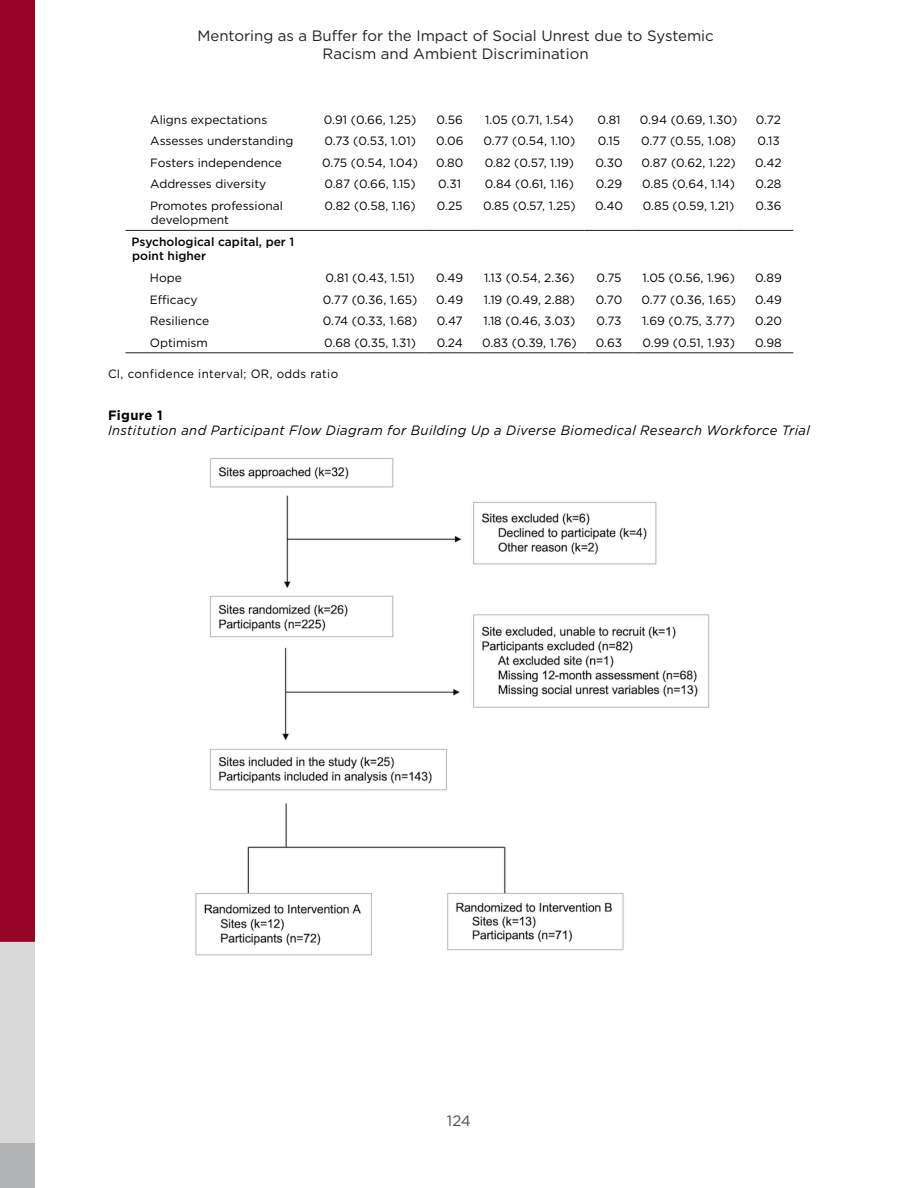
<style>
.page{position:relative;width:918px;height:1188px;background:#fff}
.page>*{position:absolute;margin:0;border:0;box-sizing:border-box;transform-origin:0 0}
.t1{font:15px/18px "Gotham";color:#231f20;text-align:center}
.t2{font:15px "Gotham";color:#4a4c51}
.Figure_Description{font:italic 13.5px "Gotham";letter-spacing:.03em;color:#000}
.Figure_Title{font:700 13.5px "Gotham";letter-spacing:.03em;color:#000}
.APA_Figure_Note{font:12px/14.4px "Gotham";color:#000}
.t3{font:500 12px/14.4px "Gotham";color:#000}
.APA_Figure_Note-2{font:12px "Gotham";letter-spacing:.03em;color:#000}
</style>
<div class="page">
<div style="left:0;top:0;width:35px;height:942px;background:#970526"></div>
<div style="left:0;top:942px;width:35px;height:201px;background:#d9d9da"></div>
<div style="left:0;top:1143px;width:35px;height:45px;background:#b2b3b5"></div>
<hr style="left:126px;top:230px;width:189px;height:1px;background:#231f20">
<hr style="left:315px;top:230px;width:110px;height:1px;background:#231f20">
<hr style="left:425px;top:230px;width:49px;height:1px;background:#231f20">
<hr style="left:474px;top:230px;width:111px;height:1px;background:#231f20">
<hr style="left:585px;top:230px;width:48px;height:1px;background:#231f20">
<hr style="left:633px;top:230px;width:111px;height:1px;background:#231f20">
<hr style="left:744px;top:230px;width:49px;height:1px;background:#231f20">
<hr style="left:126px;top:352px;width:189px;height:1px;background:#231f20">
<hr style="left:315px;top:352px;width:110px;height:1px;background:#231f20">
<hr style="left:425px;top:352px;width:49px;height:1px;background:#231f20">
<hr style="left:474px;top:352px;width:111px;height:1px;background:#231f20">
<hr style="left:585px;top:352px;width:48px;height:1px;background:#231f20">
<hr style="left:633px;top:352px;width:111px;height:1px;background:#231f20">
<hr style="left:744px;top:352px;width:49px;height:1px;background:#231f20">
<img style="left:195px;top:458px;width:515px;height:498px">
<p class="t1" style="left:197px;top:26px;width:518px">Mentoring as a Buffer for the Impact of Social Unrest due to Systemic<br>Racism and Ambient Discrimination</p>
<p class="APA_Figure_Note" style="left:150px;top:112px;width:119px">Aligns expectations</p>
<p class="APA_Figure_Note" style="left:324px;top:112px;width:94px">0.91 (0.66, 1.25)</p>
<p class="APA_Figure_Note" style="left:437px;top:112px;width:28px">0.56</p>
<p class="APA_Figure_Note" style="left:485px;top:112px;width:90px">1.05 (0.71, 1.54)</p>
<p class="APA_Figure_Note" style="left:597px;top:112px;width:25px">0.81</p>
<p class="APA_Figure_Note" style="left:640px;top:112px;width:99px">0.94 (0.69, 1.30)</p>
<p class="APA_Figure_Note" style="left:756px;top:112px;width:27px">0.72</p>
<p class="APA_Figure_Note" style="left:150px;top:133px;width:145px">Assesses understanding</p>
<p class="APA_Figure_Note" style="left:324px;top:133px;width:93px">0.73 (0.53, 1.01)</p>
<p class="APA_Figure_Note" style="left:436px;top:133px;width:29px">0.06</p>
<p class="APA_Figure_Note" style="left:483px;top:133px;width:94px">0.77 (0.54, 1.10)</p>
<p class="APA_Figure_Note" style="left:598px;top:133px;width:24px">0.15</p>
<p class="APA_Figure_Note" style="left:641px;top:133px;width:96px">0.77 (0.55, 1.08)</p>
<p class="APA_Figure_Note" style="left:757px;top:133px;width:24px">0.13</p>
<p class="APA_Figure_Note" style="left:150px;top:155px;width:133px">Fosters independence</p>
<p class="APA_Figure_Note" style="left:322px;top:155px;width:98px">0.75 (0.54, 1.04)</p>
<p class="APA_Figure_Note" style="left:436px;top:155px;width:29px">0.80</p>
<p class="APA_Figure_Note" style="left:485px;top:155px;width:91px">0.82 (0.57, 1.19)</p>
<p class="APA_Figure_Note" style="left:595px;top:155px;width:29px">0.30</p>
<p class="APA_Figure_Note" style="left:642px;top:155px;width:96px">0.87 (0.62, 1.22)</p>
<p class="APA_Figure_Note" style="left:755px;top:155px;width:28px">0.42</p>
<p class="APA_Figure_Note" style="left:150px;top:177px;width:118px">Addresses diversity</p>
<p class="APA_Figure_Note" style="left:324px;top:177px;width:93px">0.87 (0.66, 1.15)</p>
<p class="APA_Figure_Note" style="left:438px;top:177px;width:24px">0.31</p>
<p class="APA_Figure_Note" style="left:485px;top:177px;width:91px">0.84 (0.61, 1.16)</p>
<p class="APA_Figure_Note" style="left:596px;top:177px;width:28px">0.29</p>
<p class="APA_Figure_Note" style="left:642px;top:177px;width:94px">0.85 (0.64, 1.14)</p>
<p class="APA_Figure_Note" style="left:756px;top:177px;width:28px">0.28</p>
<p class="APA_Figure_Note" style="left:150px;top:198px;width:134px">Promotes professional development</p>
<p class="APA_Figure_Note" style="left:324px;top:198px;width:93px">0.82 (0.58, 1.16)</p>
<p class="APA_Figure_Note" style="left:437px;top:198px;width:27px">0.25</p>
<p class="APA_Figure_Note" style="left:483px;top:198px;width:94px">0.85 (0.57, 1.25)</p>
<p class="APA_Figure_Note" style="left:595px;top:198px;width:29px">0.40</p>
<p class="APA_Figure_Note" style="left:643px;top:198px;width:93px">0.85 (0.59, 1.21)</p>
<p class="APA_Figure_Note" style="left:755px;top:198px;width:28px">0.36</p>
<p class="t3" style="left:132px;top:234px;width:164px">Psychological capital, per 1 point higher</p>
<p class="APA_Figure_Note" style="left:150px;top:270px;width:33px">Hope</p>
<p class="APA_Figure_Note" style="left:326px;top:270px;width:91px">0.81 (0.43, 1.51)</p>
<p class="APA_Figure_Note" style="left:436px;top:270px;width:28px">0.49</p>
<p class="APA_Figure_Note" style="left:484px;top:270px;width:92px">1.13 (0.54, 2.36)</p>
<p class="APA_Figure_Note" style="left:596px;top:270px;width:27px">0.75</p>
<p class="APA_Figure_Note" style="left:642px;top:270px;width:94px">1.05 (0.56, 1.96)</p>
<p class="APA_Figure_Note" style="left:755px;top:270px;width:28px">0.89</p>
<p class="APA_Figure_Note" style="left:150px;top:292px;width:49px">Efficacy</p>
<p class="APA_Figure_Note" style="left:323px;top:292px;width:96px">0.77 (0.36, 1.65)</p>
<p class="APA_Figure_Note" style="left:436px;top:292px;width:28px">0.49</p>
<p class="APA_Figure_Note" style="left:484px;top:292px;width:93px">1.19 (0.49, 2.88)</p>
<p class="APA_Figure_Note" style="left:596px;top:292px;width:28px">0.70</p>
<p class="APA_Figure_Note" style="left:641px;top:292px;width:96px">0.77 (0.36, 1.65)</p>
<p class="APA_Figure_Note" style="left:755px;top:292px;width:28px">0.49</p>
<p class="APA_Figure_Note" style="left:150px;top:313px;width:61px">Resilience</p>
<p class="APA_Figure_Note" style="left:323px;top:313px;width:96px">0.74 (0.33, 1.68)</p>
<p class="APA_Figure_Note" style="left:437px;top:313px;width:28px">0.47</p>
<p class="APA_Figure_Note" style="left:483px;top:313px;width:93px">1.18 (0.46, 3.03)</p>
<p class="APA_Figure_Note" style="left:596px;top:313px;width:27px">0.73</p>
<p class="APA_Figure_Note" style="left:642px;top:313px;width:94px">1.69 (0.75, 3.77)</p>
<p class="APA_Figure_Note" style="left:755px;top:313px;width:29px">0.20</p>
<p class="APA_Figure_Note" style="left:150px;top:335px;width:60px">Optimism</p>
<p class="APA_Figure_Note" style="left:324px;top:335px;width:93px">0.68 (0.35, 1.31)</p>
<p class="APA_Figure_Note" style="left:437px;top:335px;width:28px">0.24</p>
<p class="APA_Figure_Note" style="left:482px;top:335px;width:96px">0.83 (0.39, 1.76)</p>
<p class="APA_Figure_Note" style="left:596px;top:335px;width:28px">0.63</p>
<p class="APA_Figure_Note" style="left:642px;top:335px;width:94px">0.99 (0.51, 1.93)</p>
<p class="APA_Figure_Note" style="left:755px;top:335px;width:28px">0.98</p>
<p class="APA_Figure_Note-2" style="left:108px;top:366px;width:232px">CI, confidence interval; OR, odds ratio</p>
<p class="Figure_Title" style="left:108px;top:406px;width:56px">Figure 1</p>
<p class="Figure_Description" style="left:108px;top:422px;width:703px">Institution and Participant Flow Diagram for Building Up a Diverse Biomedical Research Workforce Trial</p>
<p class="t2" style="left:447px;top:1111px;width:26px">124</p>
</div>
